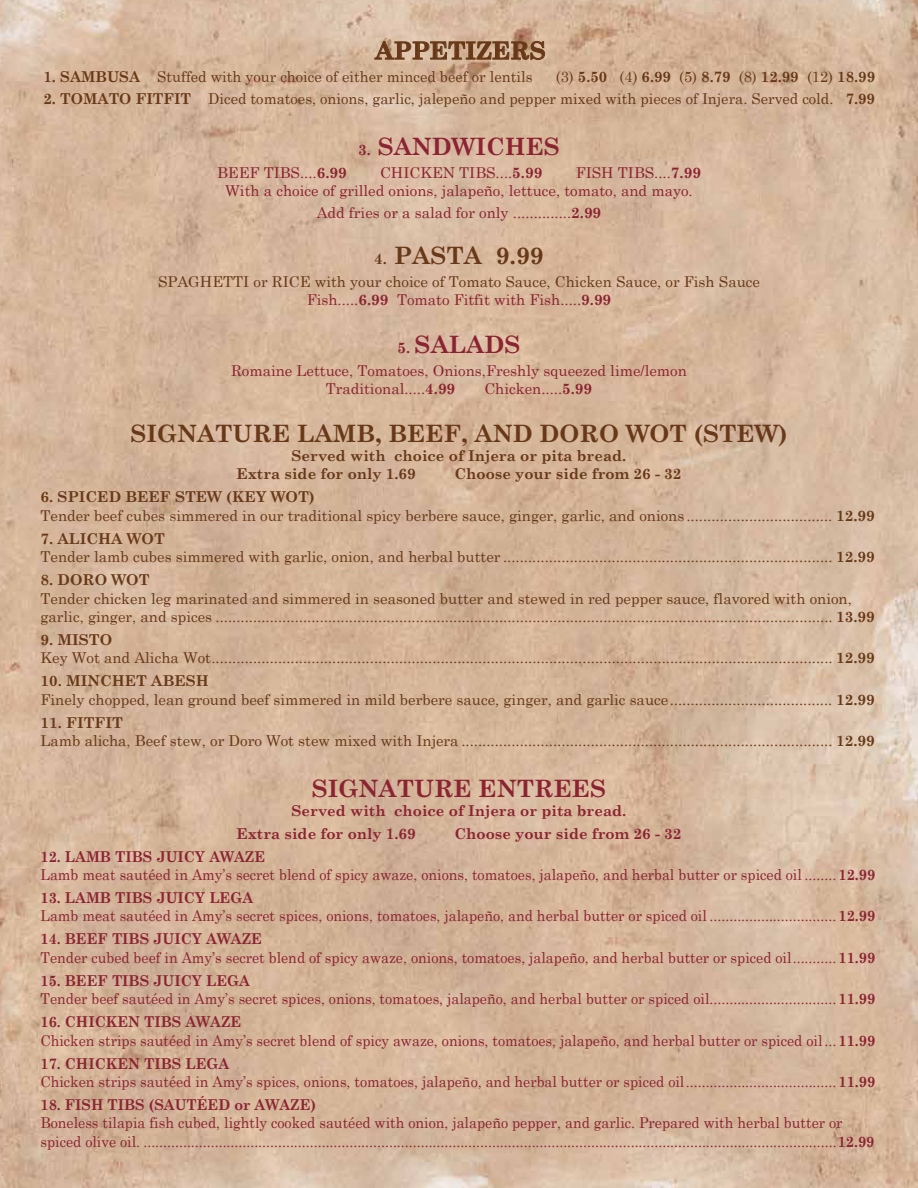
<style>
.page{position:relative;width:918px;height:1188px;background:#fff}
.page>*{position:absolute;margin:0;border:0;box-sizing:border-box;transform-origin:0 0}
.t1{font:700 24px "Century Schoolbook";color:#683918}
.t2{font:700 24px "Century Schoolbook";color:#8c2332}
.t3{font:15px/18.5px "Century Schoolbook";color:#683918}
.t4{font:15px/18.5px "Century Schoolbook";color:#8c2332;scale:.95 1}
.t5{font:15px/18px "Century Schoolbook";color:#8c2332}
.t6{font:700 15px/18.5px "Century Schoolbook";color:#683918}
.t7{font:700 15px/23px "Century Schoolbook";color:#8c2332}
.t8{font:700 15px "Century Schoolbook";color:#8c2332;scale:.95 1}
.s1{font-weight:700}
.s2{font-weight:400}
.s3{font-size:15px}
.s4{color:#8c2332}
.s5{font-weight:700;color:#8c2332}
</style>
<div class="page">
<img style="left:0;top:0;width:918px;height:1188px">
<svg style="left:375px;top:41px;width:170px;height:19px;background:#b18e71"></svg>
<h1 class="t1" style="left:375px;top:36px;width:172px">APPETIZERS</h1>
<p class="t3" style="left:44px;top:67px;width:491px"><span class="s1">1. SAMBUSA</span> Stuffed with your choice of either minced beef or lentils</p>
<p class="t6" style="left:556px;top:67px;width:321px"><span class="s2">(3)</span> 5.50 <span class="s2">(4)</span> 6.99 <span class="s2">(5)</span> 8.79 <span class="s2">(8)</span> 12.99 <span class="s2">(12)</span> 18.99</p>
<p class="t3" style="left:44px;top:89px;width:833px"><span class="s1">2. TOMATO FITFIT</span> Diced tomatoes, onions, garlic, jalepeño and pepper mixed with pieces of Injera. Served cold. <span class="s1">7.99</span></p>
<h1 class="t2" style="left:358px;top:131px;width:203px"><span class="s3">3.</span> SANDWICHES</h1>
<p class="t5" style="left:217px;top:163px;width:131px">BEEF TIBS....<span class="s1">6.99</span></p>
<p class="t5" style="left:380px;top:163px;width:164px">CHICKEN TIBS....<span class="s1">5.99</span></p>
<p class="t5" style="left:225px;top:163px;width:477px;text-indent:350px">FISH TIBS....<span class="s1">7.99<br></span>With a choice of grilled onions, jalapeño, lettuce, tomato, and mayo.</p>
<p class="t5" style="left:317px;top:203px;width:286px">Add fries or a salad for only ..............<span class="s1">2.99</span></p>
<h1 class="t1" style="left:374px;top:241px;width:171px"><span class="s3">4.</span> PASTA 9.99</h1>
<p class="t3" style="left:158px;top:272px;width:603px;line-height:18px;text-align:center">SPAGHETTI or RICE with your choice of Tomato Sauce, Chicken Sauce, or Fish Sauce<br><span class="s4">Fish.....</span><span class="s5">6.99</span> <span class="s4">Tomato Fitfit with Fish.....</span><span class="s5">9.99</span></p>
<h1 class="t2" style="left:398px;top:329px;width:124px"><span class="s3">5.</span> SALADS</h1>
<p class="t5" style="left:326px;top:361px;width:363px;text-indent:-95px">Romaine Lettuce, Tomatoes, Onions,Freshly squeezed lime/lemon<br>Traditional.....<span class="s1">4.99</span></p>
<p class="t5" style="left:484px;top:379px;width:109px">Chicken.....<span class="s1">5.99</span></p>
<h1 class="t1" style="left:130px;top:419px;width:659px">SIGNATURE LAMB, BEEF, AND DORO WOT (STEW)</h1>
<p class="t6" style="left:236px;top:446px;width:391px;text-indent:55px">Served with choice of Injera or pita bread.<br>Extra side for only 1.69</p>
<p class="t6" style="left:455px;top:464px;width:228px">Choose your side from 26 - 32</p>
<p class="t3" style="left:41px;top:487px;width:836px"><span class="s1">6. SPICED BEEF STEW (KEY WOT)<br></span>Tender beef cubes simmered in our traditional spicy berbere sauce, ginger, garlic, and onions................................... <span class="s1">12.99</span></p>
<p class="t3" style="left:41px;top:529px;width:836px"><span class="s1">7. ALICHA WOT<br></span>Tender lamb cubes simmered with garlic, onion, and herbal butter ............................................................................... <span class="s1">12.99</span></p>
<p class="t6" style="left:41px;top:570px;width:111px">8. DORO WOT</p>
<p class="t3" style="left:41px;top:589px;width:836px">Tender chicken leg marinated and simmered in seasoned butter and stewed in red pepper sauce, flavored with onion, garlic, ginger, and spices .................................................................................................................................................... <span class="s1">13.99</span></p>
<p class="t3" style="left:41px;top:630px;width:836px"><span class="s1">9. MISTO<br></span>Key Wot and Alicha Wot..................................................................................................................................................... <span class="s1">12.99</span></p>
<p class="t3" style="left:41px;top:671px;width:836px"><span class="s1">10. MINCHET ABESH<br></span>Finely chopped, lean ground beef simmered in mild berbere sauce, ginger, and garlic sauce....................................... <span class="s1">12.99</span></p>
<p class="t3" style="left:41px;top:713px;width:836px"><span class="s1">11. FITFIT<br></span>Lamb alicha, Beef stew, or Doro Wot stew mixed with Injera ......................................................................................... <span class="s1">12.99</span></p>
<h1 class="t2" style="left:312px;top:773px;width:296px">SIGNATURE ENTREES</h1>
<p class="t7" style="left:236px;top:798px;width:391px;text-indent:55px">Served with choice of Injera or pita bread.<br>Extra side for only 1.69</p>
<p class="t7" style="left:455px;top:821px;width:228px">Choose your side from 26 - 32</p>
<p class="t4" style="left:40px;top:847px;width:880px"><span class="s1">12. LAMB TIBS JUICY AWAZE<br></span>Lamb meat sautéed in Amy’s secret blend of spicy awaze, onions, tomatoes, jalapeño, and herbal butter or spiced oil ........ <span class="s1">12.99</span></p>
<p class="t4" style="left:40px;top:888px;width:880px"><span class="s1">13. LAMB TIBS JUICY LEGA<br></span>Lamb meat sautéed in Amy’s secret spices, onions, tomatoes, jalapeño, and herbal butter or spiced oil ................................ <span class="s1">12.99</span></p>
<p class="t4" style="left:40px;top:929px;width:880px"><span class="s1">14. BEEF TIBS JUICY AWAZE<br></span>Tender cubed beef in Amy’s secret blend of spicy awaze, onions, tomatoes, jalapeño, and herbal butter or spiced oil........... <span class="s1">11.99</span></p>
<p class="t4" style="left:40px;top:971px;width:880px"><span class="s1">15. BEEF TIBS JUICY LEGA<br></span>Tender beef sautéed in Amy’s secret spices, onions, tomatoes, jalapeño, and herbal butter or spiced oil................................ <span class="s1">11.99</span></p>
<p class="t4" style="left:40px;top:1012px;width:880px"><span class="s1">16. CHICKEN TIBS AWAZE<br></span>Chicken strips sautéed in Amy’s secret blend of spicy awaze, onions, tomatoes, jalapeño, and herbal butter or spiced oil... <span class="s1">11.99</span></p>
<p class="t4" style="left:40px;top:1054px;width:880px"><span class="s1">17. CHICKEN TIBS LEGA<br></span>Chicken strips sautéed in Amy’s spices, onions, tomatoes, jalapeño, and herbal butter or spiced oil...................................... <span class="s1">11.99</span></p>
<p class="t8" style="left:40px;top:1095px;width:292px">18. FISH TIBS (SAUTÉED or AWAZE)</p>
<p class="t4" style="left:40px;top:1113px;width:879px">Boneless tilapia fish cubed, lightly cooked sautéed with onion, jalapeño pepper, and garlic. Prepared with herbal butter or spiced olive oil. ...............................................................................................................................................................................<span class="s1">12.99</span></p>
</div>
